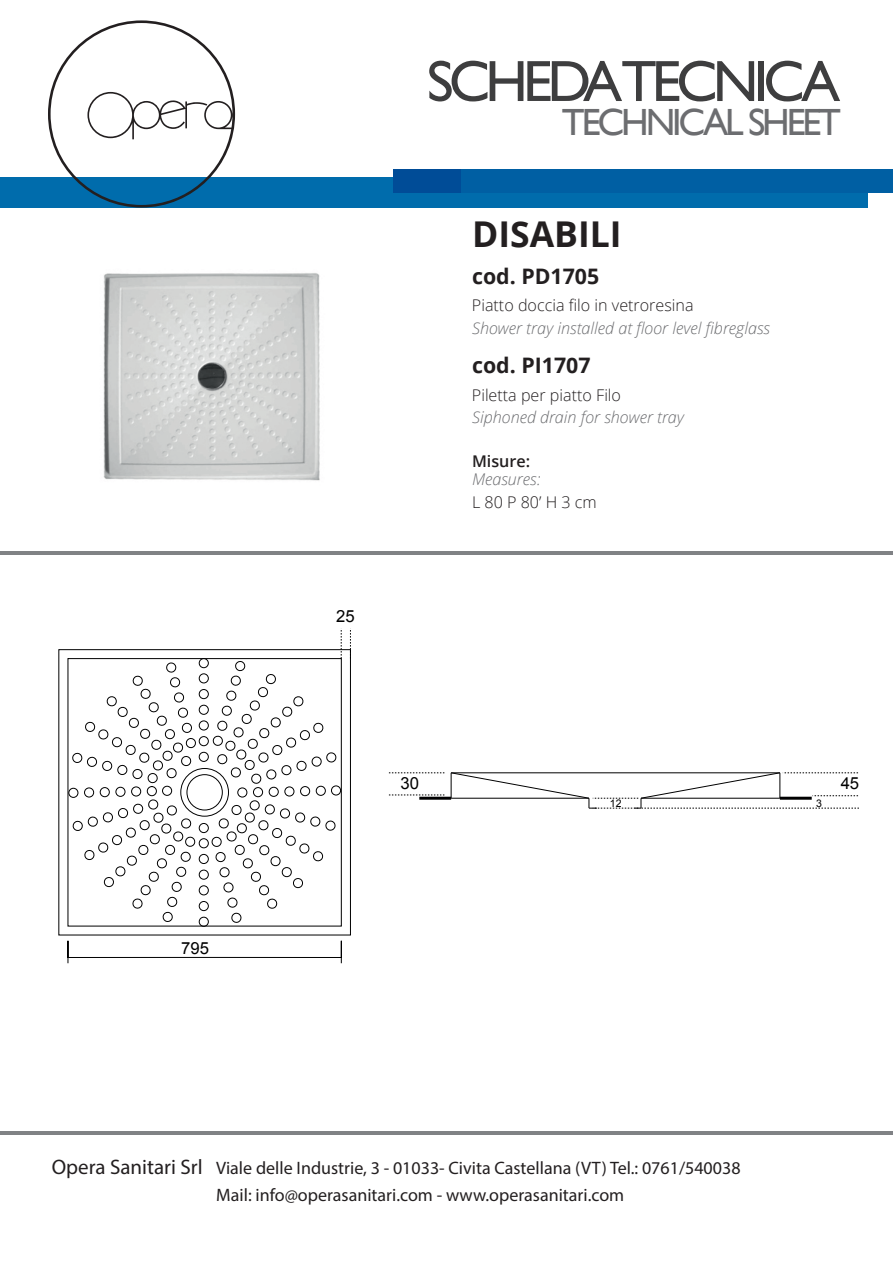
<style>
.page{position:relative;width:893px;height:1263px;background:#fff}
.page>*{position:absolute;margin:0;border:0;box-sizing:border-box;transform-origin:0 0}
.t1{font:58.35px "Gill Sans";letter-spacing:-.085em;color:#3e3e3f}
.t2{font:37.95px "Gill Sans";letter-spacing:-.085em;color:#6c6d70}
.t3{font:700 35.55px "Open Sans";color:#231f20}
.t4{font:700 21.3px "Open Sans";color:#231f20}
.t5{font:21px "Myriad Pro";color:#231f20}
.t6{font:18px/27px "Myriad Pro";color:#231f20}
.t7{font:16.65px "Arial";color:#000001}
.t8{font:italic 300 16.2px "Open Sans";color:#6c6d70}
.t9{font:300 16.2px "Open Sans";color:#231f20}
.t10{font:600 16.2px "Open Sans";color:#231f20}
.t11{font:10.5px "Arial";color:#000001}
</style>
<div class="page">
<div style="left:0;top:177px;width:868px;height:31px;background:#006cac"></div>
<div style="left:393px;top:169px;width:500px;height:24px;background:#005fa3"></div>
<div style="left:393px;top:169px;width:67px;height:24px;background:#004c97"></div>
<hr style="left:0;top:1131px;width:893px;height:3px;background:#808285">
<hr style="left:0;top:551px;width:893px;height:3px;background:#808285">
<svg style="left:48px;top:20px;width:187px;height:188px"></svg>
<img style="left:103px;top:273px;width:217px;height:208px">
<hr style="left:419px;top:797px;width:32px;height:3px;background:#000001">
<svg style="left:389px;top:772px;width:55px;height:1px"></svg>
<svg style="left:450px;top:772px;width:409px;height:37px"></svg>
<svg style="left:389px;top:795px;width:55px;height:1px"></svg>
<div style="left:199px;top:674px;width:10px;height:9px;border:1px solid #000001;border-radius:50%"></div>
<div style="left:199px;top:658px;width:10px;height:10px;border:1px solid #000001;border-radius:50%"></div>
<div style="left:199px;top:689px;width:10px;height:10px;border:1px solid #000001;border-radius:50%"></div>
<div style="left:199px;top:705px;width:10px;height:9px;border:1px solid #000001;border-radius:50%"></div>
<div style="left:199px;top:721px;width:10px;height:9px;border:1px solid #000001;border-radius:50%"></div>
<div style="left:199px;top:736px;width:10px;height:10px;border:1px solid #000001;border-radius:50%"></div>
<div style="left:199px;top:752px;width:10px;height:10px;border:1px solid #000001;border-radius:50%"></div>
<div style="left:199px;top:838px;width:10px;height:10px;border:1px solid #000001;border-radius:50%"></div>
<div style="left:199px;top:823px;width:10px;height:10px;border:1px solid #000001;border-radius:50%"></div>
<div style="left:199px;top:854px;width:10px;height:10px;border:1px solid #000001;border-radius:50%"></div>
<div style="left:199px;top:870px;width:10px;height:9px;border:1px solid #000001;border-radius:50%"></div>
<div style="left:199px;top:885px;width:10px;height:10px;border:1px solid #000001;border-radius:50%"></div>
<div style="left:199px;top:901px;width:10px;height:10px;border:1px solid #000001;border-radius:50%"></div>
<div style="left:199px;top:917px;width:10px;height:9px;border:1px solid #000001;border-radius:50%"></div>
<div style="left:316px;top:786px;width:10px;height:10px;border:1px solid #000001;border-radius:50%"></div>
<div style="left:331px;top:786px;width:10px;height:9px;border:1px solid #000001;border-radius:50%"></div>
<div style="left:300px;top:786px;width:10px;height:10px;border:1px solid #000001;border-radius:50%"></div>
<div style="left:285px;top:787px;width:9px;height:9px;border:1px solid #000001;border-radius:50%"></div>
<div style="left:269px;top:787px;width:10px;height:10px;border:1px solid #000001;border-radius:50%"></div>
<div style="left:253px;top:787px;width:10px;height:10px;border:1px solid #000001;border-radius:5px"></div>
<div style="left:238px;top:788px;width:9px;height:9px;border:1px solid #000001;border-radius:50%"></div>
<div style="left:147px;top:786px;width:10px;height:10px;border:1px solid #000001;border-radius:5px"></div>
<div style="left:162px;top:786px;width:10px;height:10px;border:1px solid #000001;border-radius:50%"></div>
<div style="left:131px;top:787px;width:10px;height:9px;border:1px solid #000001;border-radius:50%"></div>
<div style="left:116px;top:787px;width:9px;height:10px;border:1px solid #000001;border-radius:50%"></div>
<div style="left:100px;top:787px;width:10px;height:10px;border:1px solid #000001;border-radius:50%"></div>
<div style="left:84px;top:788px;width:10px;height:9px;border:1px solid #000001;border-radius:50%"></div>
<div style="left:69px;top:788px;width:9px;height:10px;border:1px solid #000001;border-radius:50%"></div>
<svg style="left:72px;top:662px;width:124px;height:122px"></svg>
<svg style="left:212px;top:800px;width:124px;height:123px"></svg>
<svg style="left:73px;top:799px;width:123px;height:123px"></svg>
<div style="left:59px;top:649px;width:292px;height:286px;border:1px solid #000001"></div>
<div style="left:68px;top:658px;width:274px;height:268px;border:1px solid #000001"></div>
<div style="left:181px;top:768px;width:48px;height:48px;border:1px solid #000001;border-radius:50%"></div>
<div style="left:187px;top:774px;width:35px;height:36px;border:1px solid #000001;border-radius:50%"></div>
<svg style="left:68px;top:940px;width:274px;height:23px"></svg>
<svg style="left:350px;top:628px;width:1px;height:30px"></svg>
<svg style="left:212px;top:628px;width:130px;height:156px"></svg>
<div style="left:606px;top:909px;width:102px;height:102px;border:8px solid #231f20;border-radius:50%"></div>
<div style="left:612px;top:942px;width:92px;height:14px;background:#fff"></div>
<h1 class="t1" style="left:427px;top:47px;width:415px">SCHEDA TECNICA</h1>
<h2 class="t2" style="left:562px;top:100px;width:281px">TECHNICAL SHEET</h2>
<h3 class="t3" style="left:472px;top:209px;width:151px">DISABILI</h3>
<p class="t4" style="left:472px;top:261px;width:129px">cod. PD1705</p>
<p class="t9" style="left:472px;top:294px;width:223px">Piatto doccia filo in vetroresina</p>
<p class="t8" style="left:472px;top:316px;width:300px">Shower tray installed at floor level fibreglass</p>
<p class="t4" style="left:472px;top:351px;width:120px">cod. PI1707</p>
<p class="t9" style="left:472px;top:384px;width:151px">Piletta per piatto Filo</p>
<p class="t8" style="left:472px;top:406px;width:214px">Siphoned drain for shower tray</p>
<p class="t7" style="left:181px;top:937px;width:29px">795</p>
<p class="t7" style="left:336px;top:606px;width:20px">25</p>
<p class="t10" style="left:472px;top:450px;width:60px">Misure:</p>
<p class="t8" style="left:472px;top:467px;width:70px">Measures:</p>
<p class="t9" style="left:472px;top:491px;width:126px">L 80 P 80’ H 3 cm</p>
<p class="t7" style="left:400px;top:772px;width:20px">30</p>
<p class="t11" style="left:610px;top:796px;width:13px">12</p>
<p class="t11" style="left:816px;top:796px;width:7px">3</p>
<p class="t7" style="left:841px;top:772px;width:20px">45</p>
<p class="t5" style="left:52px;top:1154px;width:153px">Opera Sanitari Srl</p>
<p class="t6" style="left:216px;top:1154px;width:526px">Viale delle Industrie, 3 - 01033- Civita Castellana (VT) Tel.: 0761/540038<br>Mail: info@operasanitari.com - www.operasanitari.com</p>
</div>
